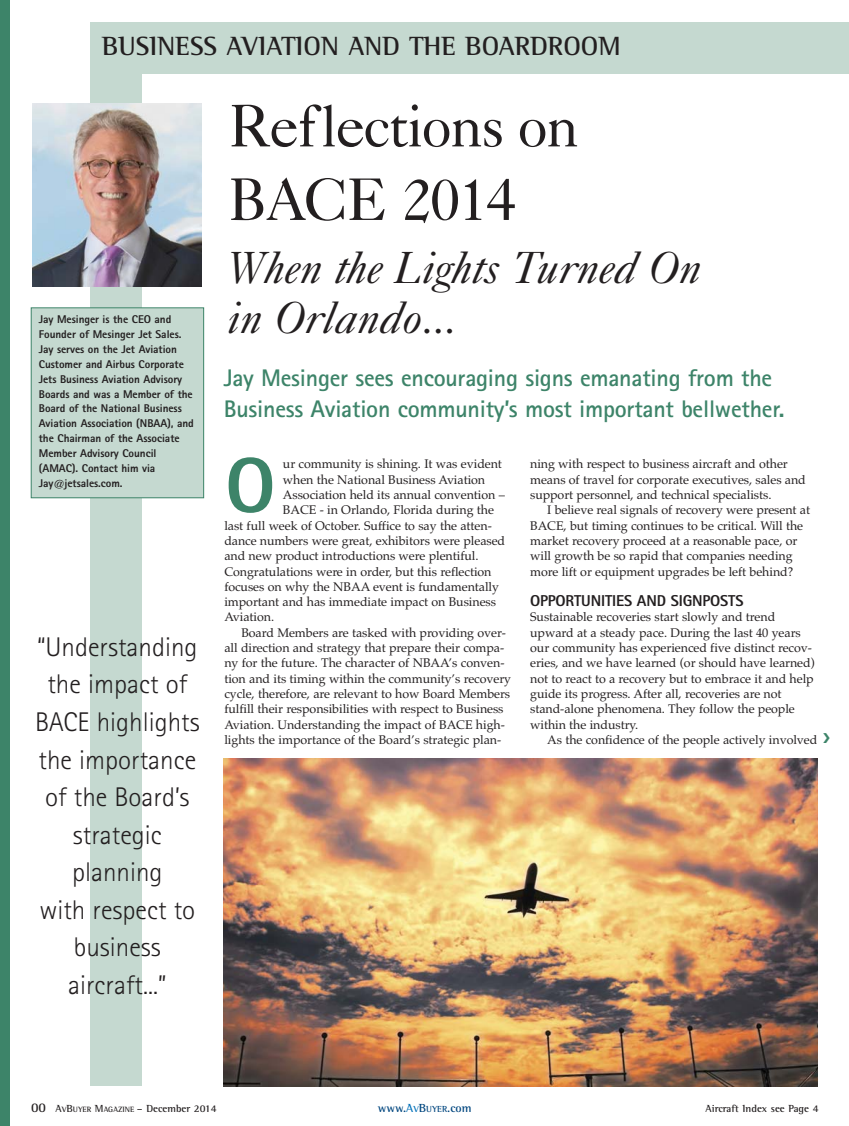
<style>
.page{position:relative;width:849px;height:1126px;background:#fff}
.page>*{position:absolute;margin:0;border:0;box-sizing:border-box;transform-origin:0 0}
.t1{font:800 78px "Rotis Sans Serif";color:#3d8469}
.t2{font:60px/73.5px "Caslon Five Forty";letter-spacing:-.03em;color:#231f20}
.t3{font:italic 45px/49.5px "Caslon Five Forty";color:#231f20}
.t4{font:300 27px/37.5px "Rotis Sans Serif";color:#231f20;text-align:center}
.t5{font:700 27px "Rotis Semi Serif";color:#231f20}
.t6{font:700 24px/31.5px "Rotis Sans Serif";letter-spacing:-.01em;color:#3d8469}
.t7{font:800 15.75px "Rotis Sans Serif";letter-spacing:-.01em;color:#231f20}
.t8{font:12.45px/15.3px "Palatino";letter-spacing:-.005em;color:#231f20}
.t9{font:700 12px "Rotis Semi Serif";color:#00467f}
.t10{font:800 11.25px/14.9px "Rotis Sans Serif";letter-spacing:-.005em;color:#231f20}
.t11{font:700 10.5px "Rotis Semi Serif";color:#231f20}
.s1{color:#3d8469}
.s2{font-size:13.5px}
.s3{font-size:7.8px}
.s4{color:#0070b9}
.s5{font-size:9px;color:#0070b9}
.s6{font-size:9px}
</style>
<div class="page">
<div style="left:91px;top:23px;width:758px;height:51px;background:#c5d9d0"></div>
<div style="left:0;top:0;width:10px;height:1125px;background:#3d8469"></div>
<div style="left:91px;top:23px;width:51px;height:1063px;background:#c5d9d0"></div>
<div style="left:31px;top:308px;width:172px;height:189px;background:#c5d9d0"></div>
<div style="left:31px;top:307px;width:173px;height:191px;border:1px solid #3d8469"></div>
<img style="left:32px;top:103px;width:169px;height:183px">
<img style="left:223px;top:758px;width:595px;height:328px">
<h3 class="t5" style="left:102px;top:36px;width:520px">BUSINESS AVIATION AND THE BOARDROOM</h3>
<p class="t10" style="left:39px;top:313px;width:157px">Jay Mesinger is the CEO and<br>Founder of Mesinger Jet Sales.<br>Jay serves on the Jet Aviation<br>Customer and Airbus Corporate<br>Jets Business Aviation Advisory<br>Boards and was a Member of the<br>Board of the National Business<br>Aviation Association (NBAA), and the Chairman of the Associate<br>Member Advisory Council (AMAC). Contact him via<br>Jay@jetsales.com.</p>
<h3 class="t4" style="left:35px;top:630px;width:166px">“Understanding the impact of<br>BACE highlights the importance of the Board’s strategic planning<br>with respect to business aircraft...”</h3>
<h2 class="t2" style="left:228px;top:95px;width:353px">Reflections on<br>BACE 2014</h2>
<h3 class="t3" style="left:228px;top:247px;width:475px">When the Lights Turned On in Orlando...</h3>
<h3 class="t6" style="left:224px;top:364px;width:562px">Jay Mesinger sees encouraging signs emanating from the<br>Business Aviation community’s most important bellwether.</h3>
<h1 class="t1" style="left:225px;top:458px;width:52px">O</h1>
<p class="t8" style="left:283px;top:457px;width:221px">ur community is shining. It was evident</p>
<p class="t8" style="left:283px;top:473px;width:204px">when the National Business Aviation</p>
<p class="t8" style="left:283px;top:488px;width:223px">Association held its annual convention –</p>
<p class="t8" style="left:283px;top:503px;width:213px">BACE - in Orlando, Florida during the</p>
<p class="t8" style="left:224px;top:519px;width:269px">last full week of October. Suffice to say the atten-</p>
<p class="t8" style="left:224px;top:534px;width:282px">dance numbers were great, exhibitors were pleased</p>
<p class="t8" style="left:224px;top:549px;width:256px">and new product introductions were plentiful.</p>
<p class="t8" style="left:224px;top:565px;width:269px">Congratulations were in order, but this reflection</p>
<p class="t8" style="left:224px;top:580px;width:276px">focuses on why the NBAA event is fundamentally</p>
<p class="t8" style="left:224px;top:595px;width:273px">important and has immediate impact on Business</p>
<p class="t8" style="left:224px;top:610px;width:51px">Aviation.</p>
<p class="t8" style="left:241px;top:626px;width:266px">Board Members are tasked with providing over-</p>
<p class="t8" style="left:224px;top:641px;width:281px">all direction and strategy that prepare their compa-</p>
<p class="t8" style="left:224px;top:656px;width:282px">ny for the future. The character of NBAA’s conven-</p>
<p class="t8" style="left:224px;top:672px;width:288px">tion and its timing within the community’s recovery</p>
<p class="t8" style="left:224px;top:687px;width:287px">cycle, therefore, are relevant to how Board Members</p>
<p class="t8" style="left:224px;top:702px;width:281px">fulfill their responsibilities with respect to Business</p>
<p class="t8" style="left:224px;top:718px;width:282px">Aviation. Understanding the impact of BACE high-</p>
<p class="t8" style="left:224px;top:733px;width:278px">lights the importance of the Board’s strategic plan-</p>
<p class="t8" style="left:530px;top:457px;width:277px">ning with respect to business aircraft and other means of travel for corporate executives, sales and support personnel, and technical specialists.</p>
<p class="t8" style="left:530px;top:503px;width:281px;text-indent:17px">I believe real signals of recovery were present at BACE, but timing continues to be critical. Will the market recovery proceed at a reasonable pace, or will growth be so rapid that companies needing more lift or equipment upgrades be left behind?</p>
<p class="t7" style="left:530px;top:595px;width:215px">OPPORTUNITIES AND SIGNPOSTS</p>
<p class="t8" style="left:530px;top:610px;width:286px">Sustainable recoveries start slowly and trend upward at a steady pace. During the last 40 years our community has experienced five distinct recov&shy;eries, and we have learned (or should have learned) not to react to a recovery but to embrace it and help guide its progress. After all, recoveries are not stand-alone phenomena. They follow the people within the industry.</p>
<p class="t8" style="left:547px;top:733px;width:284px">As the confidence of the people actively involved <span class="s1">❯</span></p>
<p class="t11" style="left:31px;top:1104px;width:187px"><span class="s2">00</span> A<span class="s3">V</span>B<span class="s3">UYER</span> M<span class="s3">AGAZINE</span> – December 2014</p>
<p class="t9" style="left:378px;top:1103px;width:95px">www.<span class="s4">A</span><span class="s5">V</span>B<span class="s6">UYER</span>.com</p>
<p class="t11" style="left:705px;top:1104px;width:114px">Aircraft Index see Page 4</p>
</div>
